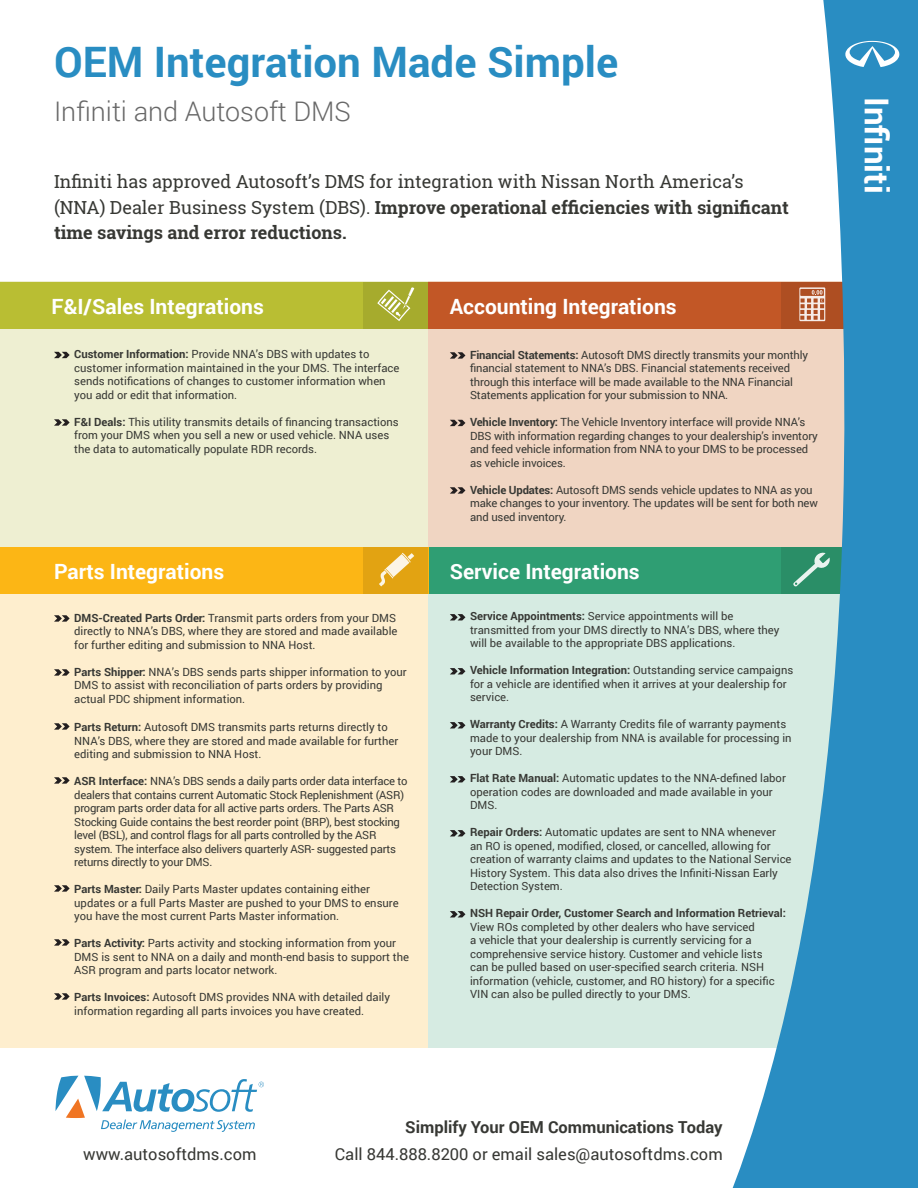
<style>
.page{position:relative;width:918px;height:1188px;background:#fff}
.page>*{position:absolute;margin:0;border:0;box-sizing:border-box;transform-origin:0 0}
.t1{font:700 42px "Roboto";color:#298dc2}
.t2{font:700 33px "Roboto";color:#fff}
.t3{font:300 27px "Roboto";color:#686868}
.t4{font:700 21px "Roboto";color:#fff}
.t5{font:18px/25.5px "Roboto Slab";color:#373834}
.t6{font:16.5px "Roboto";color:#373834}
.t7{font:700 16.5px "Roboto";color:#373834}
.t8{font:11.25px/13.5px "Roboto";color:#373834}
.t9{font:11.25px/13.5px "Roboto";letter-spacing:-.02em;color:#373834}
.t10{font:700 11.25px "Roboto";color:#373834}
.s1{font-weight:700}
</style>
<div class="page">
<div style="left:0;top:282px;width:428px;height:297px;background:#eeefd2"></div>
<div style="left:428px;top:282px;width:425px;height:297px;background:#f0d5c2"></div>
<div style="left:0;top:594px;width:428px;height:454px;background:#feeece"></div>
<div style="left:428px;top:594px;width:425px;height:454px;background:#d6ebe2"></div>
<div style="left:0;top:282px;width:428px;height:47px;background:#b9be33"></div>
<div style="left:428px;top:282px;width:425px;height:47px;background:#c25726"></div>
<div style="left:428px;top:547px;width:425px;height:47px;background:#2f9e73"></div>
<svg style="left:54px;top:352px;width:16px;height:6px"></svg>
<svg style="left:54px;top:419px;width:16px;height:7px"></svg>
<svg style="left:450px;top:352px;width:15px;height:7px"></svg>
<svg style="left:450px;top:420px;width:15px;height:6px"></svg>
<svg style="left:450px;top:487px;width:15px;height:7px"></svg>
<svg style="left:54px;top:615px;width:16px;height:7px"></svg>
<svg style="left:54px;top:669px;width:16px;height:7px"></svg>
<svg style="left:54px;top:723px;width:16px;height:7px"></svg>
<svg style="left:54px;top:777px;width:16px;height:7px"></svg>
<svg style="left:54px;top:885px;width:16px;height:7px"></svg>
<svg style="left:54px;top:939px;width:16px;height:7px"></svg>
<svg style="left:54px;top:993px;width:16px;height:7px"></svg>
<svg style="left:450px;top:614px;width:15px;height:6px"></svg>
<svg style="left:450px;top:668px;width:15px;height:6px"></svg>
<svg style="left:450px;top:722px;width:15px;height:6px"></svg>
<svg style="left:450px;top:776px;width:15px;height:6px"></svg>
<svg style="left:450px;top:830px;width:15px;height:6px"></svg>
<svg style="left:450px;top:911px;width:15px;height:6px"></svg>
<div style="left:363px;top:282px;width:65px;height:46px;background:#a6ab2d"></div>
<svg style="left:377px;top:287px;width:37px;height:34px"></svg>
<div style="left:0;top:547px;width:428px;height:47px;background:#fcb615"></div>
<div style="left:363px;top:547px;width:65px;height:46px;background:#e2a312"></div>
<svg style="left:379px;top:571px;width:6px;height:15px"></svg>
<svg style="left:386px;top:554px;width:23px;height:23px"></svg>
<svg style="left:408px;top:553px;width:6px;height:7px"></svg>
<svg style="left:402px;top:553px;width:9px;height:10px"></svg>
<svg style="left:384px;top:569px;width:9px;height:10px"></svg>
<svg style="left:721px;top:0;width:197px;height:1188px;fill:#2a8dc2"></svg>
<svg style="left:55px;top:1076px;width:209px;height:56px"></svg>
<svg style="left:845px;top:41px;width:55px;height:26px"></svg>
<h1 class="t1" style="left:54px;top:32px;width:566px">OEM Integration Made Simple</h1>
<h3 class="t3" style="left:54px;top:92px;width:298px">Infiniti and Autosoft DMS</h3>
<h3 class="t5" style="left:54px;top:169px;width:736px">Infiniti has approved Autosoft’s DMS for integration with Nissan North America’s (NNA) Dealer Business System (DBS). <span class="s1">Improve operational efficiencies with significant time savings and error reductions.</span></h3>
<h3 class="t4" style="left:52px;top:292px;width:214px">F&amp;I/Sales Integrations</h3>
<p class="t8" style="left:74px;top:347px;width:327px"><span class="s1">Customer Information:</span> Provide NNA’s DBS with updates to customer information maintained in the your DMS. The interface sends notifications of changes to customer information when you add or edit that information.</p>
<p class="t8" style="left:74px;top:414px;width:326px"><span class="s1">F&amp;I Deals:</span> This utility transmits details of financing transactions from your DMS when you sell a new or used vehicle. NNA uses the data to automatically populate RDR records.</p>
<h3 class="t4" style="left:54px;top:557px;width:172px">Parts Integrations</h3>
<p class="t8" style="left:74px;top:610px;width:325px"><span class="s1">DMS-Created Parts Order:</span> Transmit parts orders from your DMS directly to NNA’s DBS, where they are stored and made available for further editing and submission to NNA Host.</p>
<p class="t8" style="left:74px;top:664px;width:334px"><span class="s1">Parts Shipper:</span> NNA’s DBS sends parts shipper information to your<br>DMS to assist with reconciliation of parts orders by providing actual PDC shipment information.</p>
<p class="t8" style="left:74px;top:720px;width:326px"><span class="s1">Parts Return:</span> Autosoft DMS transmits parts returns directly to<br>NNA’s DBS, where they are stored and made available for further editing and submission to NNA Host.</p>
<p class="t9" style="left:74px;top:774px;width:335px"><span class="s1">ASR Interface:</span> NNA’s DBS sends a daily parts order data interface to dealers that contains current Automatic Stock Replenishment (ASR) program parts order data for all active parts orders. The Parts ASR Stocking Guide contains the best reorder point (BRP), best stocking level (BSL), and control flags for all parts controlled by the ASR system. The interface also delivers quarterly ASR- suggested parts returns directly to your DMS.</p>
<p class="t8" style="left:74px;top:882px;width:326px"><span class="s1">Parts Master:</span> Daily Parts Master updates containing either updates or a full Parts Master are pushed to your DMS to ensure you have the most current Parts Master information.</p>
<p class="t8" style="left:74px;top:936px;width:336px"><span class="s1">Parts Activity:</span> Parts activity and stocking information from your<br>DMS is sent to NNA on a daily and month-end basis to support the<br>ASR program and parts locator network.</p>
<p class="t8" style="left:74px;top:990px;width:317px"><span class="s1">Parts Invoices:</span> Autosoft DMS provides NNA with detailed daily information regarding all parts invoices you have created.</p>
<h3 class="t4" style="left:450px;top:292px;width:228px">Accounting Integrations</h3>
<p class="t8" style="left:470px;top:347px;width:340px"><span class="s1">Financial Statements:</span> Autosoft DMS directly transmits your monthly financial statement to NNA’s DBS. Financial statements received through this interface will be made available to the NNA Financial Statements application for your submission to NNA.</p>
<p class="t8" style="left:470px;top:415px;width:349px"><span class="s1">Vehicle Inventory:</span> The Vehicle Inventory interface will provide NNA’s DBS with information regarding changes to your dealership’s inventory and feed vehicle information from NNA to your DMS to be processed as vehicle invoices.</p>
<p class="t8" style="left:470px;top:482px;width:349px"><span class="s1">Vehicle Updates:</span> Autosoft DMS sends vehicle updates to NNA as you make changes to your inventory. The updates will be sent for both new and used inventory.</p>
<h3 class="t4" style="left:450px;top:557px;width:191px">Service Integrations</h3>
<p class="t8" style="left:470px;top:609px;width:311px"><span class="s1">Service Appointments:</span> Service appointments will be transmitted from your DMS directly to NNA’s DBS, where they will be available to the appropriate DBS applications.</p>
<p class="t8" style="left:470px;top:663px;width:325px"><span class="s1">Vehicle Information Integration:</span> Outstanding service campaigns for a vehicle are identified when it arrives at your dealership for service.</p>
<p class="t8" style="left:470px;top:717px;width:323px"><span class="s1">Warranty Credits:</span> A Warranty Credits file of warranty payments made to your dealership from NNA is available for processing in your DMS.</p>
<p class="t8" style="left:470px;top:771px;width:317px"><span class="s1">Flat Rate Manual:</span> Automatic updates to the NNA-defined labor operation codes are downloaded and made available in your<br>DMS.</p>
<p class="t8" style="left:470px;top:825px;width:323px"><span class="s1">Repair Orders:</span> Automatic updates are sent to NNA whenever<br>an RO is opened, modified, closed, or cancelled, allowing for creation of warranty claims and updates to the National Service History System. This data also drives the Infiniti-Nissan Early Detection System.</p>
<p class="t10" style="left:470px;top:906px;width:317px">NSH Repair Order, Customer Search and Information Retrieval:</p>
<p class="t8" style="left:470px;top:920px;width:306px">View ROs completed by other dealers who have serviced<br>a vehicle that your dealership is currently servicing for a comprehensive service history. Customer and vehicle lists can be pulled based on user-specified search criteria. NSH information (vehicle, customer, and RO history) for a specific VIN can also be pulled directly to your DMS.</p>
<h3 class="t6" style="left:83px;top:1143px;width:175px">www.autosoftdms.com</h3>
<h3 class="t7" style="left:405px;top:1116px;width:319px">Simplify Your OEM Communications Today</h3>
<h3 class="t6" style="left:335px;top:1143px;width:389px">Call 844.888.8200 or email sales@autosoftdms.com</h3>
<h2 class="t2" style="left:900px;top:97px;width:98px;rotate:90deg">Infiniti</h2>
</div>
